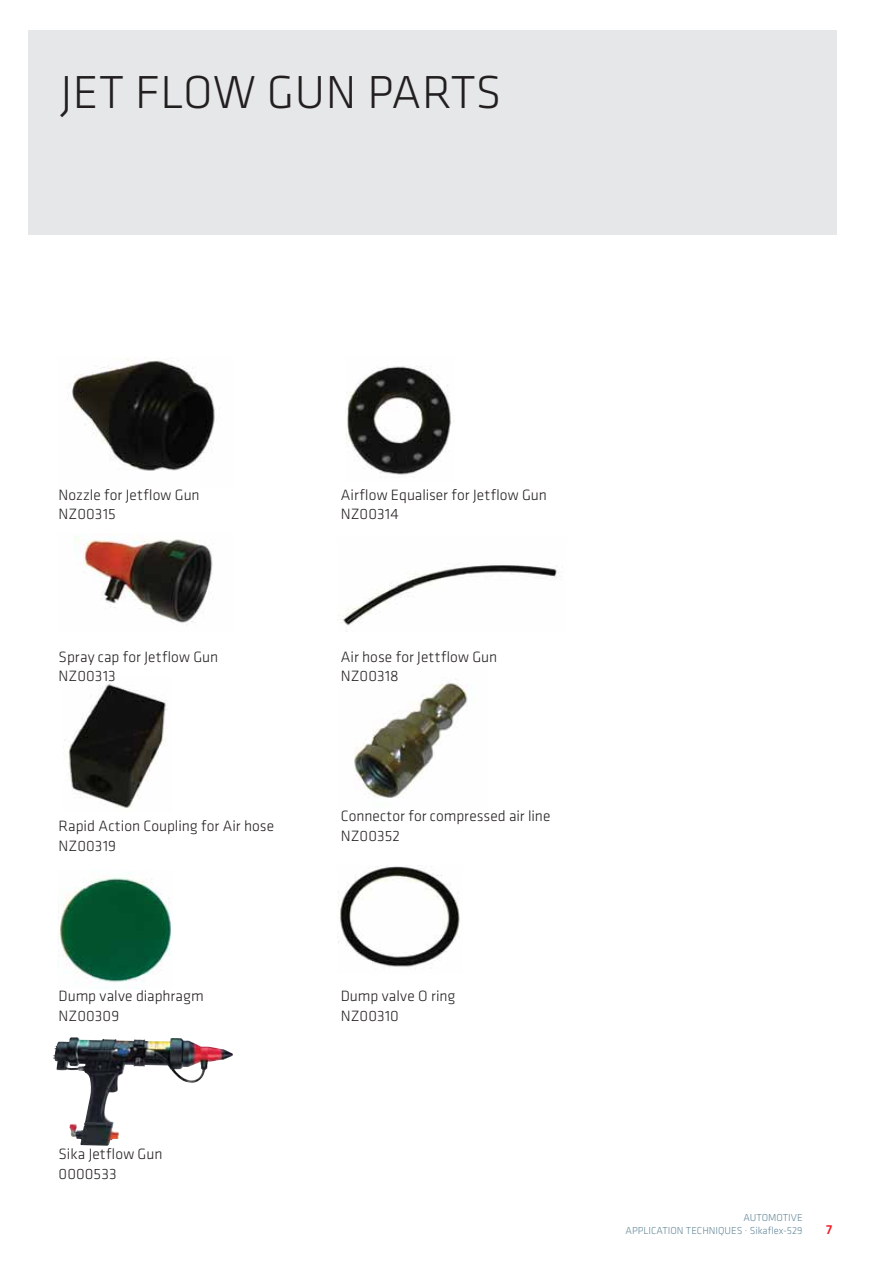
<style>
.page{position:relative;width:893px;height:1263px;background:#fff}
.page>*{position:absolute;margin:0;border:0;box-sizing:border-box;transform-origin:0 0}
.t1{font:300 48px "Klavika";letter-spacing:.015em;color:#231f20}
.t2{font:300 15.45px/19.5px "Klavika";color:#231f20}
.t3{font:500 13.5px "Klavika";color:#ed1c24}
.t4{font:300 10.5px/12.6px "Klavika";color:#638797;text-align:right}
</style>
<div class="page">
<img style="left:65px;top:678px;width:102px;height:130px">
<img style="left:354px;top:683px;width:114px;height:115px">
<div style="left:28px;top:30px;width:808px;height:204px;background:#e6e7e8"></div>
<img style="left:53px;top:1037px;width:180px;height:109px">
<img style="left:338px;top:866px;width:122px;height:101px">
<img style="left:58px;top:878px;width:114px;height:104px">
<img style="left:68px;top:357px;width:147px;height:114px">
<img style="left:346px;top:366px;width:105px;height:109px">
<img style="left:75px;top:533px;width:138px;height:92px">
<img style="left:339px;top:565px;width:220px;height:67px">
<h1 class="t1" style="left:61px;top:74px;width:442px">JET FLOW GUN PARTS</h1>
<p class="t2" style="left:59px;top:486px;width:143px">Nozzle for Jetflow Gun<br>NZ00315</p>
<p class="t2" style="left:341px;top:486px;width:208px">Airflow Equaliser for Jetflow Gun<br>NZ00314</p>
<p class="t2" style="left:59px;top:648px;width:161px">Spray cap for Jetflow Gun<br>NZ00313</p>
<p class="t2" style="left:341px;top:648px;width:158px">Air hose for Jettflow Gun<br>NZ00318</p>
<p class="t2" style="left:59px;top:818px;width:217px">Rapid Action Coupling for Air hose<br>NZ00319</p>
<p class="t2" style="left:341px;top:807px;width:211px">Connector for compressed air line<br>NZ00352</p>
<p class="t2" style="left:59px;top:987px;width:147px">Dump valve diaphragm<br>NZ00309</p>
<p class="t2" style="left:341px;top:987px;width:116px">Dump valve O ring<br>NZ00310</p>
<p class="t2" style="left:59px;top:1145px;width:105px">Sika Jetflow Gun<br>0000533</p>
<p class="t4" style="left:625px;top:1212px;width:179px">AUTOMOTIVE<br>APPLICATION TECHNIQUES · Sikaflex-529</p>
<p class="t3" style="left:826px;top:1221px;width:8px">7</p>
</div>
